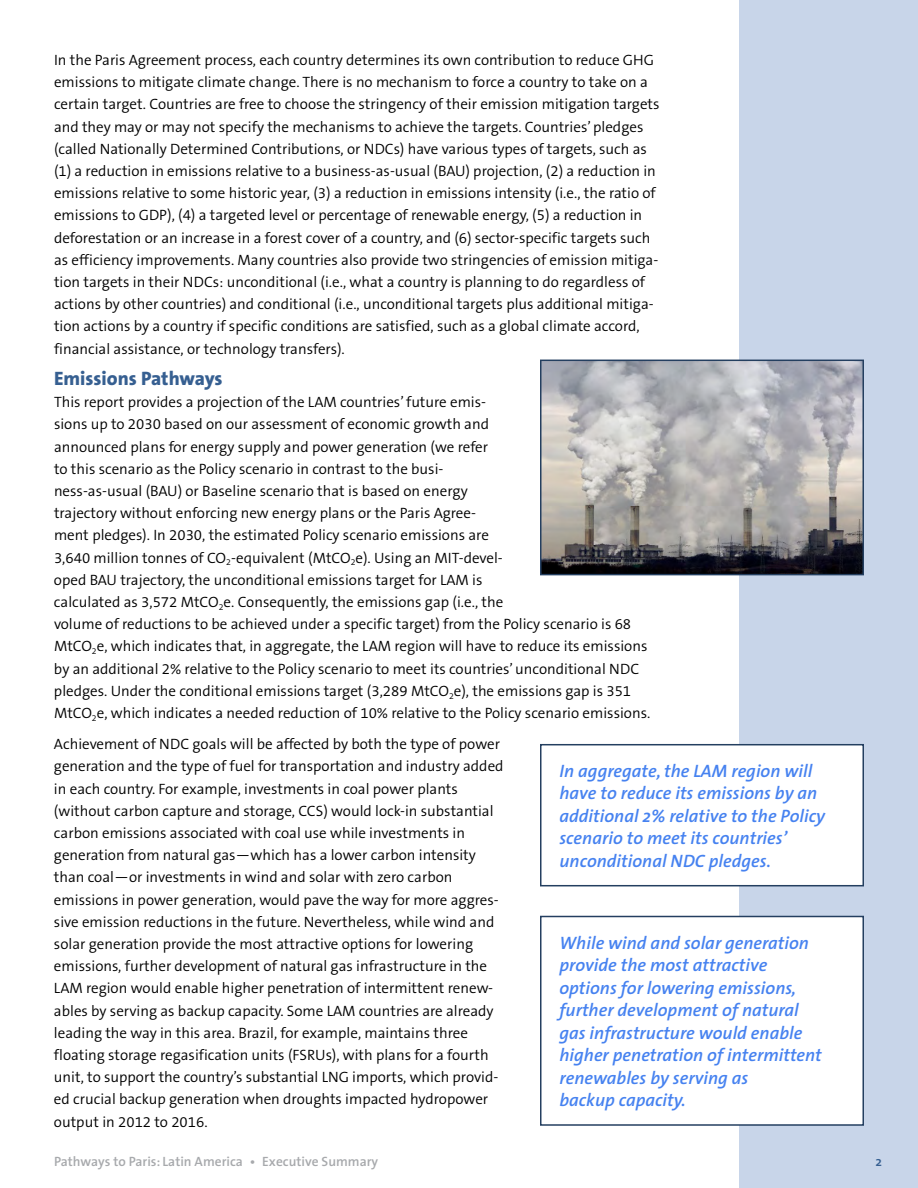
<style>
.page{position:relative;width:918px;height:1188px;background:#fff}
.page>*{position:absolute;margin:0;border:0;box-sizing:border-box;transform-origin:0 0}
.t1{font:800 19.5px "The Sans B8";color:#365f91}
.t2{font:italic 600 18px/22.5px "The Sans";color:#4682f0}
.t3{font:300 15px/22.2px "The Sans B4";color:#000}
.t4{font:600 13.5px "The Sans";color:#a7a9ac}
.t5{font:600 13.5px "The Sans";color:#365f91}
</style>
<div class="page">
<div style="left:740px;top:0;width:178px;height:1188px;background:#c8d5e9"></div>
<img style="left:543px;top:363px;width:318px;height:209px">
<div style="left:540px;top:360px;width:324px;height:215px;border:2px solid #243f60"></div>
<div style="left:541px;top:745px;width:322px;height:141px;background:#fff"></div>
<div style="left:540px;top:744px;width:324px;height:142px;border:2px solid #243f60"></div>
<div style="left:541px;top:916px;width:322px;height:209px;background:#fff"></div>
<div style="left:540px;top:916px;width:324px;height:210px;border:2px solid #243f60"></div>
<p class="t3" style="left:54px;top:49px;width:607px">In the Paris Agreement process, each country determines its own contribution to reduce GHG emissions to mitigate climate change. There is no mechanism to force a country to take on a certain target. Countries are free to choose the stringency of their emission mitigation targets and they may or may not specify the mechanisms to achieve the targets. Countries’ pledges (called Nationally Determined Contributions, or NDCs) have various types of targets, such as (1) a reduction in emissions relative to a business‑as‑usual (BAU) projection, (2) a reduction in emissions relative to some historic year, (3) a reduction in emissions intensity (i.e., the ratio of emissions to GDP), (4) a targeted level or percentage of renewable energy, (5) a reduction in deforestation or an increase in a forest cover of a country, and (6) sector‑specific targets such as efficiency improvements. Many countries also provide two stringencies of emission mitiga‑ tion targets in their NDCs: unconditional (i.e., what a country is planning to do regardless of actions by other countries) and conditional (i.e., unconditional targets plus additional mitiga‑ tion actions by a country if specific conditions are satisfied, such as a global climate accord, financial assistance, or technology transfers).</p>
<h1 class="t1" style="left:54px;top:368px;width:170px">Emissions Pathways</h1>
<p class="t3" style="left:54px;top:392px;width:598px">This report provides a projection of the LAM countries’ future emis‑<br>sions up to 2030 based on our assessment of economic growth and<br>announced plans for energy supply and power generation (we refer<br>to this scenario as the Policy scenario in contrast to the busi‑<br>ness‑as‑usual (BAU) or Baseline scenario that is based on energy<br>trajectory without enforcing new energy plans or the Paris Agree‑<br>ment pledges). In 2030, the estimated Policy scenario emissions are<br>3,640 million tonnes of CO<sub>2</sub>‑equivalent (MtCO<sub>2</sub>e). Using an MIT‑devel‑<br>oped BAU trajectory, the unconditional emissions target for LAM is<br>calculated as 3,572 MtCO<sub>2</sub>e. Consequently, the emissions gap (i.e., the<br>volume of reductions to be achieved under a specific target) from the Policy scenario is 68<br>MtCO<sub>2</sub>e, which indicates that, in aggregate, the LAM region will have to reduce its emissions by an additional 2% relative to the Policy scenario to meet its countries’ unconditional NDC pledges. Under the conditional emissions target (3,289 MtCO<sub>2</sub>e), the emissions gap is 351<br>MtCO<sub>2</sub>e, which indicates a needed reduction of 10% relative to the Policy scenario emissions.</p>
<p class="t3" style="left:54px;top:734px;width:451px">Achievement of NDC goals will be affected by both the type of power generation and the type of fuel for transportation and industry added in each country. For example, investments in coal power plants (without carbon capture and storage, CCS) would lock‑in substantial carbon emissions associated with coal use while investments in generation from natural gas—which has a lower carbon intensity than coal—or investments in wind and solar with zero carbon emissions in power generation, would pave the way for more aggres‑ sive emission reductions in the future. Nevertheless, while wind and solar generation provide the most attractive options for lowering emissions, further development of natural gas infrastructure in the LAM region would enable higher penetration of intermittent renew‑ ables by serving as backup capacity. Some LAM countries are already leading the way in this area. Brazil, for example, maintains three floating storage regasification units (FSRUs), with plans for a fourth unit, to support the country’s substantial LNG imports, which provid‑ ed crucial backup generation when droughts impacted hydropower output in 2012 to 2016.</p>
<p class="t2" style="left:560px;top:759px;width:267px">In aggregate, the LAM region will have to reduce its emissions by an additional 2% relative to the Policy scenario to meet its countries’ unconditional NDC pledges.</p>
<p class="t2" style="left:560px;top:931px;width:264px">While wind and solar generation provide the most attractive options for lowering emissions, further development of natural gas infrastructure would enable higher penetration of intermittent renewables by serving as<br>backup capacity.</p>
<p class="t4" style="left:54px;top:1150px;width:326px">Pathways to Paris: Latin America • Executive Summary</p>
<p class="t5" style="left:876px;top:1150px;width:8px">2</p>
</div>
